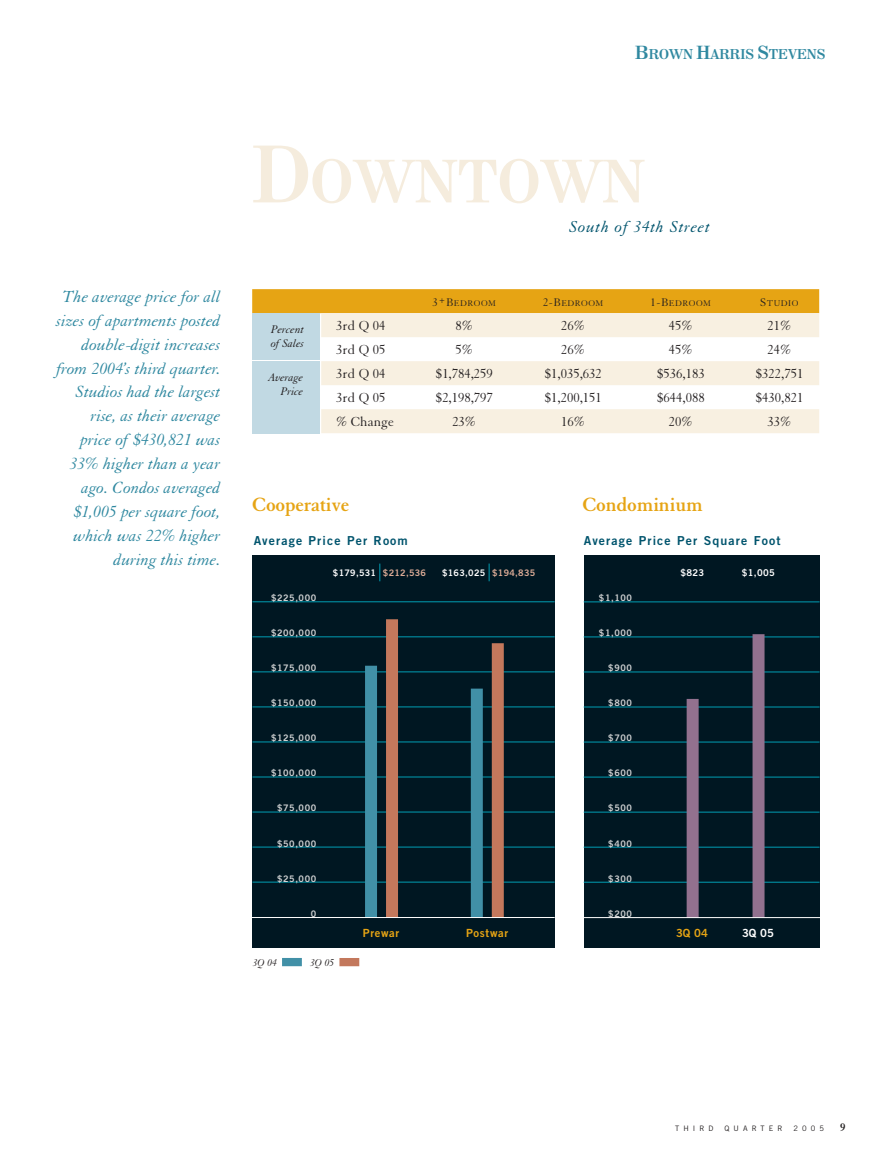
<style>
.page{position:relative;width:891px;height:1175px;background:#fff}
.page>*{position:absolute;margin:0;border:0;box-sizing:border-box;transform-origin:0 0}
.t1{font:700 60.75px "Century 725 BT";color:#f5ecdd}
.t2{font:700 21px "Granjon";letter-spacing:-.01em;color:#e6a414}
.t3{font:italic 17.7px/23.9px "Granjon";color:#2f88a0;text-align:right}
.t4{font:italic 17.25px "Granjon";letter-spacing:.045em;color:#00546d}
.t5{font:14.25px "Granjon";color:#231f20}
.t6{font:700 14.1px "Century 725 BT";letter-spacing:-.005em;color:#2f88a0}
.t7{font:12.3px "Trade Gothic Bold Two";letter-spacing:.09em;color:#00546d}
.t8{font:italic 12px/14.2px "Granjon";color:#231f20}
.t9{font:700 12px "Granjon";color:#231f20}
.t10{font:11.25px "Trade Gothic Bold Two";letter-spacing:.06em;color:#e6a414}
.t11{font:11.25px "Trade Gothic Bold Two";color:#fff}
.t12{font:italic 10.8px "Granjon";color:#231f20}
.t13{font:9.3px "Trade Gothic Bold Two";letter-spacing:.03em;color:#fff}
.t14{font:9px "Trade Gothic Bold Two";letter-spacing:.06em;color:#d1d3d4}
.t15{font:9px "Granjon";letter-spacing:.06em;color:#231f20}
.t16{font:9px "Trade Gothic Bold Two";letter-spacing:.03em;color:#fff}
.t17{font:7.5px "Trade Gothic";letter-spacing:.55em;color:#231f20}
.s1{font-size:18.9px}
.s2{font-family:"Minion"}
.s3{font-size:81px}
.s4{font-size:12px}
.s5{color:#ddac97}
</style>
<div class="page">
<div style="left:253px;top:555px;width:302px;height:392px;background:#001722"></div>
<hr style="left:252px;top:601px;width:303px;height:1px;background:#009db3">
<hr style="left:252px;top:636px;width:303px;height:1px;background:#009db3">
<hr style="left:252px;top:671px;width:303px;height:1px;background:#009db3">
<hr style="left:252px;top:706px;width:303px;height:1px;background:#009db3">
<hr style="left:252px;top:741px;width:303px;height:1px;background:#009db3">
<hr style="left:252px;top:776px;width:303px;height:1px;background:#009db3">
<hr style="left:252px;top:811px;width:303px;height:1px;background:#009db3">
<hr style="left:252px;top:846px;width:303px;height:1px;background:#009db3">
<hr style="left:252px;top:881px;width:303px;height:1px;background:#009db3">
<div style="left:365px;top:665px;width:12px;height:252px;background:#4190a7"></div>
<div style="left:471px;top:688px;width:12px;height:229px;background:#4190a7"></div>
<div style="left:386px;top:619px;width:12px;height:298px;background:#c3785c"></div>
<div style="left:492px;top:643px;width:12px;height:274px;background:#c3785c"></div>
<hr style="left:248px;top:917px;width:307px;height:1px;background:#fff">
<svg style="left:380px;top:563px;width:1px;height:18px"></svg>
<svg style="left:489px;top:563px;width:1px;height:18px"></svg>
<div style="left:584px;top:555px;width:236px;height:393px;background:#001722"></div>
<hr style="left:584px;top:601px;width:236px;height:1px;background:#009db3">
<hr style="left:584px;top:636px;width:236px;height:1px;background:#009db3">
<hr style="left:584px;top:671px;width:236px;height:1px;background:#009db3">
<hr style="left:584px;top:706px;width:236px;height:1px;background:#009db3">
<hr style="left:584px;top:741px;width:236px;height:1px;background:#009db3">
<hr style="left:584px;top:777px;width:236px;height:1px;background:#009db3">
<hr style="left:584px;top:812px;width:236px;height:1px;background:#009db3">
<hr style="left:584px;top:847px;width:236px;height:1px;background:#009db3">
<hr style="left:584px;top:882px;width:236px;height:1px;background:#009db3">
<div style="left:687px;top:699px;width:12px;height:218px;background:#92718f"></div>
<div style="left:753px;top:634px;width:12px;height:283px;background:#92718f"></div>
<hr style="left:584px;top:917px;width:237px;height:1px;background:#fff">
<div style="left:282px;top:958px;width:20px;height:8px;background:#4190a7"></div>
<div style="left:339px;top:958px;width:20px;height:8px;background:#c3785c"></div>
<div style="left:252px;top:289px;width:567px;height:24px;background:#e6a414"></div>
<div style="left:321px;top:313px;width:498px;height:24px;background:#f8f0e1"></div>
<div style="left:321px;top:361px;width:498px;height:24px;background:#f8f0e1"></div>
<div style="left:321px;top:409px;width:498px;height:24px;background:#f8f0e1"></div>
<div style="left:252px;top:313px;width:68px;height:47px;background:#c1d9e3"></div>
<div style="left:252px;top:361px;width:68px;height:72px;background:#c1d9e3"></div>
<p class="t6" style="left:635px;top:49px;width:192px"><span class="s1">B</span>ROWN <span class="s1">H</span>ARRIS <span class="s1">S</span>TEVENS</p>
<p class="t3" style="left:57px;top:286px;width:166px">The average price for all sizes of apartments posted double-digit increases from 2004’s third quarter.<br>Studios had the largest rise, as their average price of <span class="s2">$</span>430,821 was<br>33% higher than a year ago. Condos averaged <span class="s2">$</span>1,005 per square foot, which was 22% higher during this time.</p>
<h1 class="t1" style="left:252px;top:158px;width:394px"><span class="s3">D</span>OWNTOWN</h1>
<p class="t4" style="left:569px;top:221px;width:142px">South of 34th Street</p>
<p class="t8" style="left:271px;top:323px;width:35px">Percent of Sales</p>
<p class="t8" style="left:268px;top:371px;width:36px;text-align:right">Average<br>Price</p>
<p class="t15" style="left:432px;top:299px;width:65px"><span class="s4">3</span><sup>+</sup><span class="s4">B</span>EDROOM</p>
<p class="t15" style="left:543px;top:299px;width:62px"><span class="s4">2-B</span>EDROOM</p>
<p class="t15" style="left:651px;top:299px;width:62px"><span class="s4">1-B</span>EDROOM</p>
<p class="t15" style="left:760px;top:299px;width:40px"><span class="s4">S</span>TUDIO</p>
<p class="t5" style="left:336px;top:320px;width:51px">3rd Q 04</p>
<p class="t5" style="left:456px;top:320px;width:19px">8%</p>
<p class="t5" style="left:561px;top:320px;width:25px">26%</p>
<p class="t5" style="left:669px;top:320px;width:25px">45%</p>
<p class="t5" style="left:768px;top:320px;width:25px">21%</p>
<p class="t5" style="left:336px;top:344px;width:51px">3rd Q 05</p>
<p class="t5" style="left:456px;top:344px;width:19px">5%</p>
<p class="t5" style="left:561px;top:344px;width:25px">26%</p>
<p class="t5" style="left:669px;top:344px;width:25px">45%</p>
<p class="t5" style="left:768px;top:344px;width:25px">24%</p>
<p class="t5" style="left:336px;top:368px;width:51px">3rd Q 04</p>
<p class="t5" style="left:435px;top:368px;width:59px"><span class="s2">$</span>1,784,259</p>
<p class="t5" style="left:544px;top:368px;width:59px"><span class="s2">$</span>1,035,632</p>
<p class="t5" style="left:657px;top:368px;width:49px"><span class="s2">$</span>536,183</p>
<p class="t5" style="left:755px;top:368px;width:49px"><span class="s2">$</span>322,751</p>
<p class="t5" style="left:336px;top:392px;width:51px">3rd Q 05</p>
<p class="t5" style="left:435px;top:392px;width:59px"><span class="s2">$</span>2,198,797</p>
<p class="t5" style="left:544px;top:392px;width:59px"><span class="s2">$</span>1,200,151</p>
<p class="t5" style="left:657px;top:392px;width:49px"><span class="s2">$</span>644,088</p>
<p class="t5" style="left:755px;top:392px;width:49px"><span class="s2">$</span>430,821</p>
<p class="t5" style="left:336px;top:416px;width:59px">% Change</p>
<p class="t5" style="left:452px;top:416px;width:25px">23%</p>
<p class="t5" style="left:561px;top:416px;width:25px">16%</p>
<p class="t5" style="left:669px;top:416px;width:25px">20%</p>
<p class="t5" style="left:768px;top:416px;width:25px">33%</p>
<p class="t2" style="left:252px;top:497px;width:99px">Cooperative</p>
<p class="t2" style="left:583px;top:497px;width:122px">Condominium</p>
<p class="t7" style="left:254px;top:536px;width:156px">Average Price Per Room</p>
<p class="t7" style="left:584px;top:536px;width:198px">Average Price Per Square Foot</p>
<p class="t14" style="left:271px;top:595px;width:47px">$225,000</p>
<p class="t14" style="left:271px;top:630px;width:47px">$200,000</p>
<p class="t14" style="left:271px;top:665px;width:47px">$175,000</p>
<p class="t14" style="left:271px;top:700px;width:47px">$150,000</p>
<p class="t14" style="left:271px;top:735px;width:47px">$125,000</p>
<p class="t14" style="left:271px;top:770px;width:47px">$100,000</p>
<p class="t14" style="left:277px;top:805px;width:41px">$75,000</p>
<p class="t14" style="left:277px;top:840px;width:41px">$50,000</p>
<p class="t14" style="left:277px;top:875px;width:41px">$25,000</p>
<p class="t14" style="left:311px;top:910px;width:7px">0</p>
<p class="t16" style="left:333px;top:569px;width:95px">$179,531 <span class="s5">$212,536</span></p>
<p class="t16" style="left:442px;top:569px;width:95px">$163,025 <span class="s5">$194,835</span></p>
<p class="t10" style="left:363px;top:928px;width:38px">Prewar</p>
<p class="t10" style="left:466px;top:928px;width:44px">Postwar</p>
<p class="t12" style="left:253px;top:959px;width:26px">3Q 04</p>
<p class="t12" style="left:310px;top:959px;width:26px">3Q 05</p>
<p class="t14" style="left:599px;top:594px;width:34px">$1,100</p>
<p class="t14" style="left:599px;top:630px;width:34px">$1,000</p>
<p class="t14" style="left:608px;top:665px;width:25px">$900</p>
<p class="t14" style="left:608px;top:700px;width:25px">$800</p>
<p class="t14" style="left:608px;top:735px;width:25px">$700</p>
<p class="t14" style="left:608px;top:770px;width:25px">$600</p>
<p class="t14" style="left:608px;top:805px;width:25px">$500</p>
<p class="t14" style="left:608px;top:840px;width:25px">$400</p>
<p class="t14" style="left:608px;top:875px;width:25px">$300</p>
<p class="t14" style="left:608px;top:910px;width:25px">$200</p>
<p class="t13" style="left:680px;top:569px;width:25px">$823</p>
<p class="t13" style="left:742px;top:569px;width:34px">$1,005</p>
<p class="t10" style="left:676px;top:928px;width:33px">3Q 04</p>
<p class="t11" style="left:742px;top:928px;width:33px">3Q 05</p>
<p class="t17" style="left:675px;top:1126px;width:40px">THIRD</p>
<p class="t17" style="left:724px;top:1126px;width:60px">QUARTER</p>
<p class="t17" style="left:793px;top:1126px;width:32px">2005</p>
<p class="t9" style="left:840px;top:1123px;width:7px">9</p>
</div>
